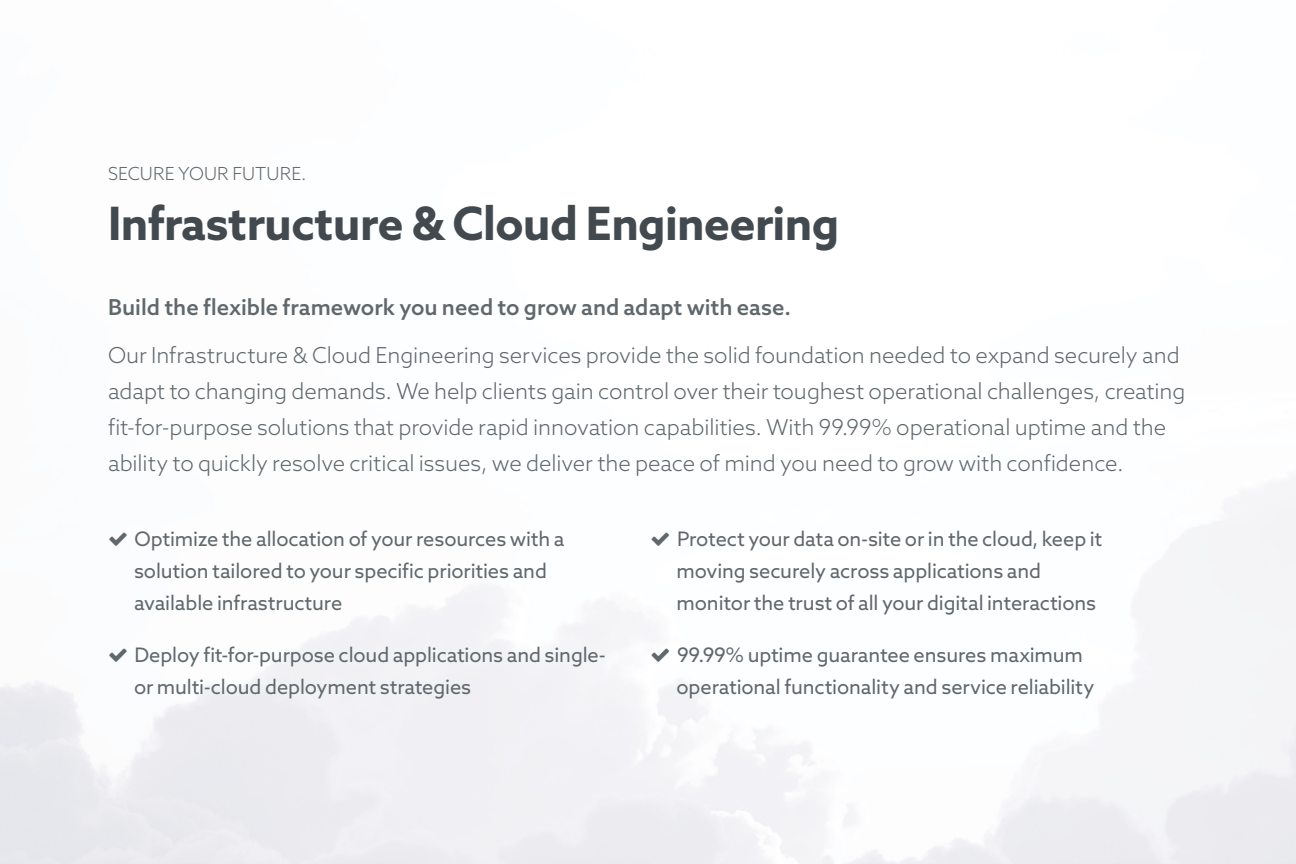
<style>
.page{position:relative;width:1296px;height:864px;background:#fff}
.page>*{position:absolute;margin:0;border:0;box-sizing:border-box;transform-origin:0 0}
.t1{font:700 46px "Azo Sans";letter-spacing:-.015em;color:#434a4f}
.t2{font:300 22px/36px "Azo Sans";letter-spacing:-.005em;color:#60686c}
.t3{font:500 22px "Azo Sans";color:#60686c}
.t4{font:20px/32px "Azo Sans";letter-spacing:-.005em;color:#60686c}
.t5{font:300 18px "Azo Sans";letter-spacing:.005em;color:#60686c}
</style>
<div class="page">
<p class="t5" style="left:108px;top:162px;width:200px">SECURE YOUR FUTURE.</p>
<h1 class="t1" style="left:108px;top:193px;width:733px">Infrastructure &amp; Cloud Engineering</h1>
<p class="t3" style="left:108px;top:292px;width:685px">Build the flexible framework you need to grow and adapt with ease.</p>
<p class="t2" style="left:108px;top:337px;width:1079px">Our Infrastructure &amp; Cloud Engineering services provide the solid foundation needed to expand securely and adapt to changing demands. We help clients gain control over their toughest operational challenges, creating fit-for-purpose solutions that provide rapid innovation capabilities. With 99.99% operational uptime and the ability to quickly resolve critical issues, we deliver the peace of mind you need to grow with confidence.</p>
<p class="t4" style="left:134px;top:523px;width:432px">Optimize the allocation of your resources with a solution tailored to your specific priorities and available infrastructure</p>
<p class="t4" style="left:134px;top:639px;width:473px">Deploy fit-for-purpose cloud applications and single&shy;or multi-cloud deployment strategies</p>
<p class="t4" style="left:676px;top:523px;width:427px">Protect your data on-site or in the cloud, keep it moving securely across applications and monitor the trust of all your digital interactions</p>
<p class="t4" style="left:677px;top:639px;width:419px">99.99% uptime guarantee ensures maximum operational functionality and service reliability</p>
</div>
